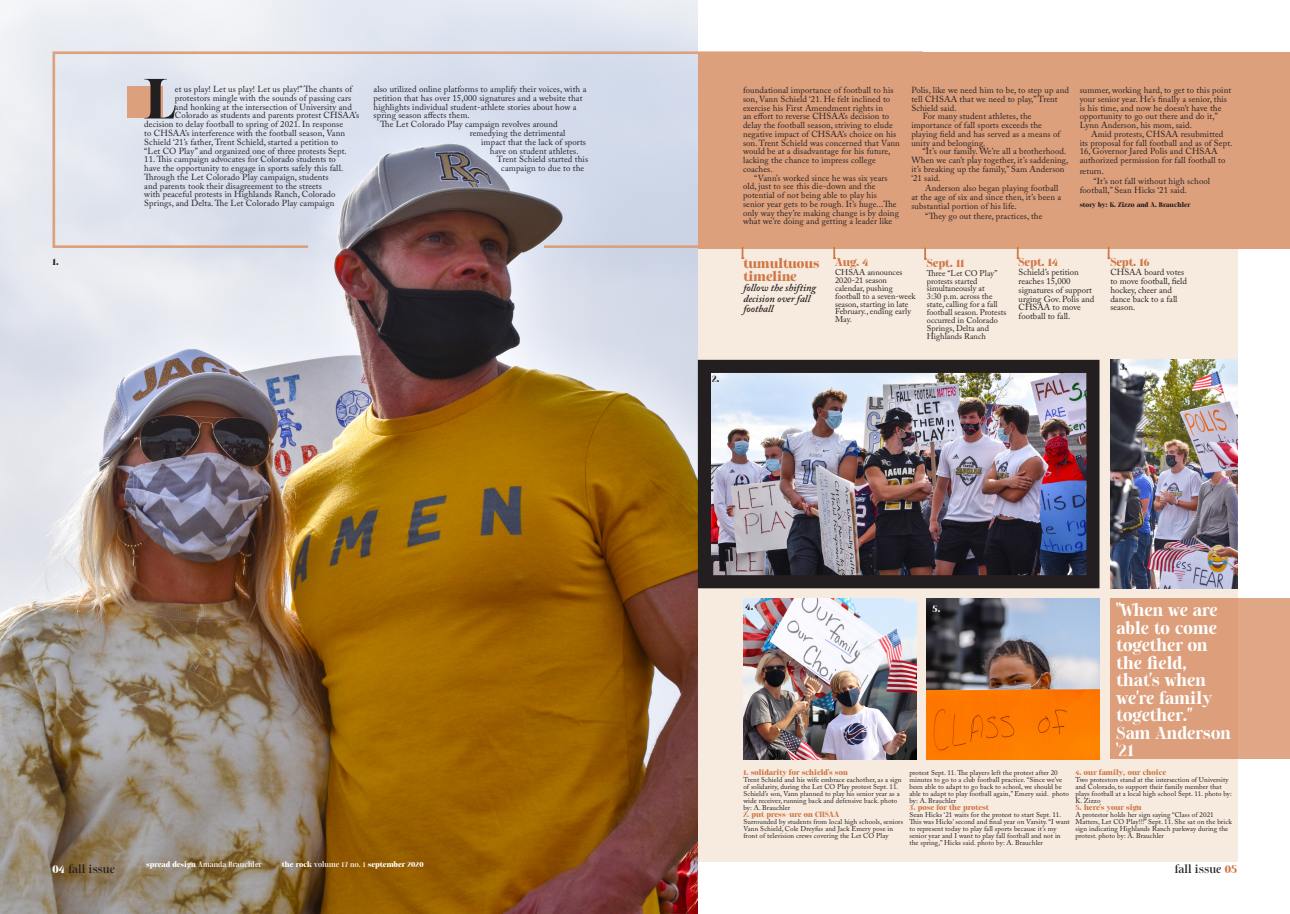
<style>
.page{position:relative;width:1290px;height:914px;background:#fff}
.page>*{position:absolute;margin:0;border:0;box-sizing:border-box;transform-origin:0 0}
.t1{font:900 51.54px "Sharpe";color:#231f20}
.t2{font:700 15.75px/17.5px "Sharpe";letter-spacing:.01em;color:#fff}
.t3{font:900 12.25px "Sharpe";color:#cf7745}
.t4{font:italic 600 10.5px/10.5px "Adobe Caslon Pro";color:#231f20}
.t5{font:900 10.5px "Sharpe";color:#cf7745}
.t6{font:500 10.5px "Sharpe";letter-spacing:.01em;color:#231f20}
.t7{font:8.75px/8.8px "Adobe Caslon Pro";letter-spacing:.01em;color:#231f20}
.t8{font:900 8.75px "Sharpe";color:#231f20}
.t9{font:900 8.75px "Sharpe";color:#fff}
.t10{font:8.31px/7.9px "Adobe Caslon Pro";color:#231f20}
.t11{font:7px/7px "Adobe Caslon Pro";letter-spacing:.01em;color:#231f20}
.t12{font:900 7px "Sharpe";letter-spacing:.01em;color:#cf7745}
.t13{font:900 7px "Sharpe";letter-spacing:.01em;color:#fff}
.t14{font:500 7px "Sharpe";letter-spacing:.01em;color:#fff}
.t15{font:900 6.12px "Sharpe";letter-spacing:.01em;color:#231f20}
.s1{font-weight:900;color:#fff}
.s2{font-weight:900}
.s3{font-weight:900;color:#cf7745}
.s4{font-weight:500}
</style>
<div class="page">
<div style="left:547px;top:242px;width:690px;height:619px;background:#f7ebdf"></div>
<div style="left:1110px;top:598px;width:180px;height:161px;background:#dd9f7b"></div>
<div style="left:442px;top:53px;width:848px;height:196px;background:#dda07d"></div>
<img style="left:0;top:0;width:698px;height:914px">
<img style="left:712px;top:374px;width:373px;height:200px">
<div style="left:698px;top:360px;width:401px;height:228px;border:13px solid #231f20"></div>
<svg style="left:51px;top:50px;width:873px;height:199px"></svg>
<img style="left:1110px;top:360px;width:127px;height:228px">
<svg style="left:833px;top:247px;width:3px;height:12px"></svg>
<svg style="left:742px;top:247px;width:2px;height:12px"></svg>
<svg style="left:1017px;top:247px;width:2px;height:12px"></svg>
<svg style="left:924px;top:247px;width:3px;height:13px"></svg>
<svg style="left:1108px;top:247px;width:2px;height:12px"></svg>
<img style="left:927px;top:598px;width:172px;height:161px">
<img style="left:743px;top:598px;width:173px;height:161px">
<p class="t8" style="left:52px;top:255px;width:8px">1.</p>
<p class="t1" style="left:145px;top:64px;width:31px">L</p>
<p class="t7" style="left:175px;top:85px;width:179px">et us play! Let us play! Let us play!” The chants of</p>
<p class="t7" style="left:175px;top:94px;width:178px">protestors mingle with the sounds of passing cars</p>
<p class="t7" style="left:175px;top:102px;width:178px">and honking at the intersection of University and</p>
<p class="t7" style="left:175px;top:111px;width:186px">Colorado as students and parents protest CHSAA’s</p>
<p class="t7" style="left:144px;top:120px;width:200px">decision to delay football to spring of 2021. In response</p>
<p class="t7" style="left:144px;top:129px;width:202px">to CHSAA’s interference with the football season, Vann</p>
<p class="t7" style="left:144px;top:137px;width:196px">Schield ‘21’s father, Trent Schield, started a petition to</p>
<p class="t7" style="left:144px;top:146px;width:204px">“Let CO Play” and organized one of three protests Sept.</p>
<p class="t7" style="left:144px;top:155px;width:200px">11. This campaign advocates for Colorado students to have the opportunity to engage in sports safely this fall.<br>Through the Let Colorado Play campaign, students and parents took their disagreement to the streets<br>with peaceful protests in Highlands Ranch, Colorado Springs, and Delta. The Let Colorado Play campaign</p>
<p class="t7" style="left:374px;top:85px;width:214px">also utilized online platforms to amplify their voices, with a petition that has over 15,000 signatures and a website that highlights individual student-athlete stories about how a spring season affects them.</p>
<p class="t7" style="left:380px;top:120px;width:179px">The Let Colorado Play campaign revolves around</p>
<p class="t7" style="left:470px;top:129px;width:97px">remedying the detrimental</p>
<p class="t7" style="left:481px;top:137px;width:106px">impact that the lack of sports</p>
<p class="t7" style="left:490px;top:146px;width:90px">have on student athletes.</p>
<p class="t7" style="left:497px;top:155px;width:93px">Trent Schield started this</p>
<p class="t7" style="left:501px;top:164px;width:84px">campaign to due to the</p>
<p class="t8" style="left:712px;top:372px;width:9px">2.</p>
<p class="t7" style="left:743px;top:86px;width:158px">foundational importance of football to his son, Vann Schield ‘21. He felt inclined to exercise his First Amendment rights in<br>an effort to reverse CHSAA’s decision to delay the football season, striving to elude negative impact of CHSAA’s choice on his son. Trent Schield was concerned that Vann would be at a disadvantage for his future, lacking the chance to impress college coaches.</p>
<p class="t7" style="left:743px;top:173px;width:157px;text-indent:11px">“Vann’s worked since he was six years old, just to see this die-down and the potential of not being able to play his senior year gets to be rough. It’s huge...The only way they’re making change is by doing what we’re doing and getting a leader like</p>
<p class="t7" style="left:911px;top:86px;width:159px">Polis, like we need him to be, to step up and tell CHSAA that we need to play,” Trent<br>Schield said.</p>
<p class="t7" style="left:911px;top:112px;width:150px;text-indent:12px">For many student athletes, the importance of fall sports exceeds the playing field and has served as a means of unity and belonging.</p>
<p class="t7" style="left:911px;top:147px;width:159px;text-indent:11px">“It’s our family. We’re all a brotherhood.<br>When we can’t play together, it’s saddening, it’s breaking up the family,” Sam Anderson ‘21 said.</p>
<p class="t7" style="left:911px;top:184px;width:151px;text-indent:14px">Anderson also began playing football at the age of six and since then, it’s been a substantial portion of his life.</p>
<p class="t7" style="left:925px;top:212px;width:119px">“They go out there, practices, the</p>
<p class="t7" style="left:1079px;top:86px;width:153px">summer, working hard, to get to this point your senior year. He’s finally a senior, this is his time, and now he doesn’t have the opportunity to go out there and do it,” Lynn Anderson, his mom, said.</p>
<p class="t7" style="left:1079px;top:129px;width:154px;text-indent:12px">Amid protests, CHSAA resubmitted its proposal for fall football and as of Sept.<br>16, Governor Jared Polis and CHSAA authorized permission for fall football to</p>
<p class="t7" style="left:1079px;top:166px;width:26px">return.</p>
<p class="t7" style="left:1079px;top:177px;width:132px;text-indent:14px">“It’s not fall without high school football,” Sean Hicks ‘21 said.</p>
<p class="t15" style="left:1079px;top:200px;width:112px">story by: K. Zizzo and A. Brauchler</p>
<p class="t3" style="left:743px;top:254px;width:78px">tumultuous</p>
<p class="t5" style="left:835px;top:255px;width:35px">Aug. 4</p>
<p class="t3" style="left:743px;top:268px;width:55px">timeline</p>
<p class="t4" style="left:743px;top:282px;width:74px">follow the shifting decision over fall football</p>
<p class="t10" style="left:835px;top:268px;width:82px">CHSAA announces<br>2020-21 season calendar, pushing football to a seven-week season, starting in late<br>February., ending early<br>May.</p>
<p class="t5" style="left:927px;top:255px;width:39px">Sept. 11</p>
<p class="t10" style="left:927px;top:269px;width:81px">Three “Let CO Play” protests started simultaneously at<br>3:30 p.m. across the state, calling for a fall football season. Protests occurred in Colorado<br>Springs, Delta and<br>Highlands Ranch</p>
<p class="t5" style="left:1018px;top:255px;width:41px">Sept. 14</p>
<p class="t7" style="left:1018px;top:268px;width:77px">Schield’s petition reaches 15,000 signatures of support urging Gov. Polis and<br>CHSAA to move football to fall.</p>
<p class="t5" style="left:1110px;top:255px;width:41px">Sept. 16</p>
<p class="t7" style="left:1110px;top:268px;width:78px">CHSAA board votes to move football, field hockey, cheer and dance back to a fall season.</p>
<p class="t8" style="left:1120px;top:360px;width:9px">3.</p>
<p class="t8" style="left:746px;top:601px;width:9px">4.</p>
<p class="t9" style="left:932px;top:602px;width:9px">5.</p>
<p class="t2" style="left:1116px;top:602px;width:102px">“When we are able to come together on the field, that’s when we’re family together.”</p>
<p class="t2" style="left:1116px;top:724px;width:116px">Sam Anderson ‘21</p>
<p class="t12" style="left:743px;top:768px;width:106px">1. solidarity for schield’s son</p>
<p class="t11" style="left:743px;top:776px;width:160px">Trent Schield and his wife embrace eachother, as a sign of solidarity, during the Let CO Play protest Sept. 11.<br>Schield’s son, Vann planned to play his senior year as a wide receiver, running back and defensive back. photo by: A. Brauchler</p>
<p class="t12" style="left:743px;top:810px;width:97px">2. put press-ure on CHSAA</p>
<p class="t11" style="left:743px;top:818px;width:161px">Surrounded by students from local high schools, seniors<br>Vann Schield, Cole Dreyfus and Jack Emery pose in front of television crews covering the Let CO Play</p>
<p class="t11" style="left:909px;top:768px;width:161px">protest Sept. 11. The players left the protest after 20 minutes to go to a club football practice. “Since we’ve been able to adapt to go back to school, we should be able to adapt to play football again,” Emery said. photo by: A. Brauchler</p>
<p class="t12" style="left:909px;top:802px;width:81px">3. pose for the protest</p>
<p class="t11" style="left:909px;top:810px;width:162px">Sean Hicks ‘21 waits for the protest to start Sept. 11.<br>This was Hicks’ second and final year on Varsity. “I want to represent today to play fall sports because it’s my senior year and I want to play fall football and not in the spring,” Hicks said. photo by: A. Brauchler</p>
<p class="t12" style="left:1075px;top:768px;width:92px">4. our family, our choice</p>
<p class="t11" style="left:1075px;top:776px;width:158px">Two protestors stand at the intersection of University and Colorado, to support their family member that plays football at a local high school Sept. 11. photo by:<br>K. Zizzo</p>
<p class="t12" style="left:1075px;top:803px;width:68px">5. here’s your sign</p>
<p class="t11" style="left:1075px;top:811px;width:158px">A protestor holds her sign saying “Class of 2021<br>Matters, Let CO Play!!!” Sept. 11. She sat on the brick sign indicating Highlands Ranch parkway during the protest. photo by: A. Brauchler</p>
<p class="t6" style="left:52px;top:861px;width:64px"><span class="s1">04</span> fall issue</p>
<p class="t14" style="left:146px;top:859px;width:117px"><span class="s2">spread design</span> Amanda Brauchler</p>
<p class="t6" style="left:1175px;top:861px;width:64px">fall issue <span class="s3">05</span></p>
<p class="t13" style="left:282px;top:859px;width:143px">the rock <span class="s4">volume 17 no. 1</span> september 2020</p>
</div>
